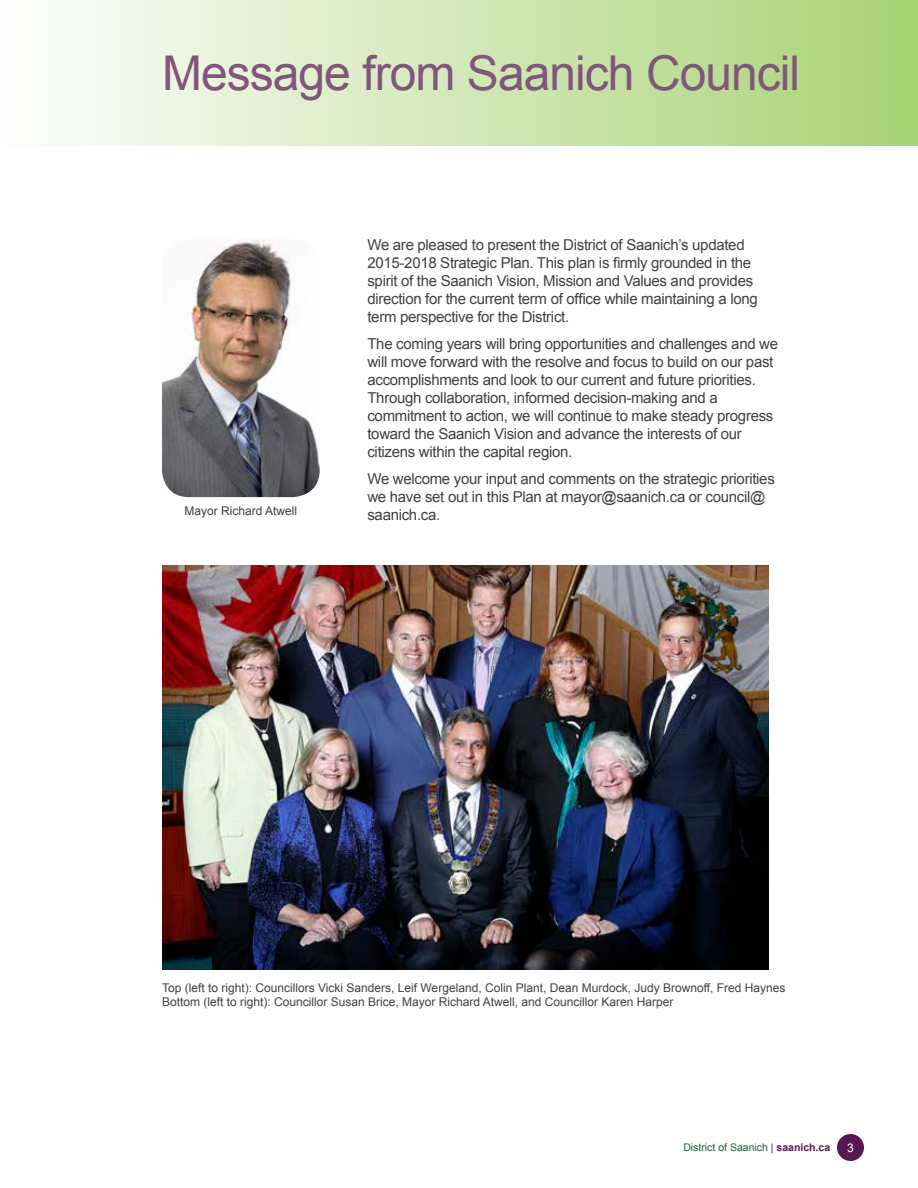
<style>
.page{position:relative;width:918px;height:1188px;background:#fff}
.page>*{position:absolute;margin:0;border:0;box-sizing:border-box;transform-origin:0 0}
.t1{font:48px "Arial";letter-spacing:-.02em;color:#80567c}
.t2{font:15px/18px "Arial";letter-spacing:-.02em;color:#414042}
.t3{font:12px/14.4px "Arial";color:#414042}
.t4{font:12px "Arial";color:#fff}
.t5{font:10.5px "Arial";color:#16633b}
.s1{color:#581851}
.s2{font-weight:700;color:#581851}
</style>
<div class="page">
<div style="left:0;top:0;width:918px;height:145px;background:linear-gradient(to right,#fefefe,#a9d275)"></div>
<img style="left:162px;top:239px;width:158px;height:258px">
<img style="left:162px;top:565px;width:607px;height:404px">
<div style="left:837px;top:1134px;width:27px;height:27px;background:#581851;border-radius:50%"></div>
<h1 class="t1" style="left:162px;top:42px;width:640px">Message from Saanich Council</h1>
<p class="t3" style="left:184px;top:504px;width:114px">Mayor Richard Atwell</p>
<p class="t2" style="left:367px;top:236px;width:392px">We are pleased to present the District of Saanich’s updated 2015-2018 Strategic Plan. This plan is firmly grounded in the spirit of the Saanich Vision, Mission and Values and provides direction for the current term of office while maintaining a long term perspective for the District.</p>
<p class="t2" style="left:367px;top:335px;width:412px">The coming years will bring opportunities and challenges and we will move forward with the resolve and focus to build on our past accomplishments and look to our current and future priorities.<br>Through collaboration, informed decision-making and a commitment to action, we will continue to make steady progress toward the Saanich Vision and advance the interests of our citizens within the capital region.</p>
<p class="t2" style="left:367px;top:470px;width:409px">We welcome your input and comments on the strategic priorities we have set out in this Plan at mayor@saanich.ca or council@ saanich.ca.</p>
<p class="t3" style="left:162px;top:981px;width:625px">Top (left to right): Councillors Vicki Sanders, Leif Wergeland, Colin Plant, Dean Murdock, Judy Brownoff, Fred Haynes<br>Bottom (left to right): Councillor Susan Brice, Mayor Richard Atwell, and Councillor Karen Harper</p>
<p class="t5" style="left:683px;top:1141px;width:148px">District of Saanich <span class="s1">|</span> <span class="s2">saanich.ca</span></p>
<p class="t4" style="left:847px;top:1140px;width:8px">3</p>
</div>
